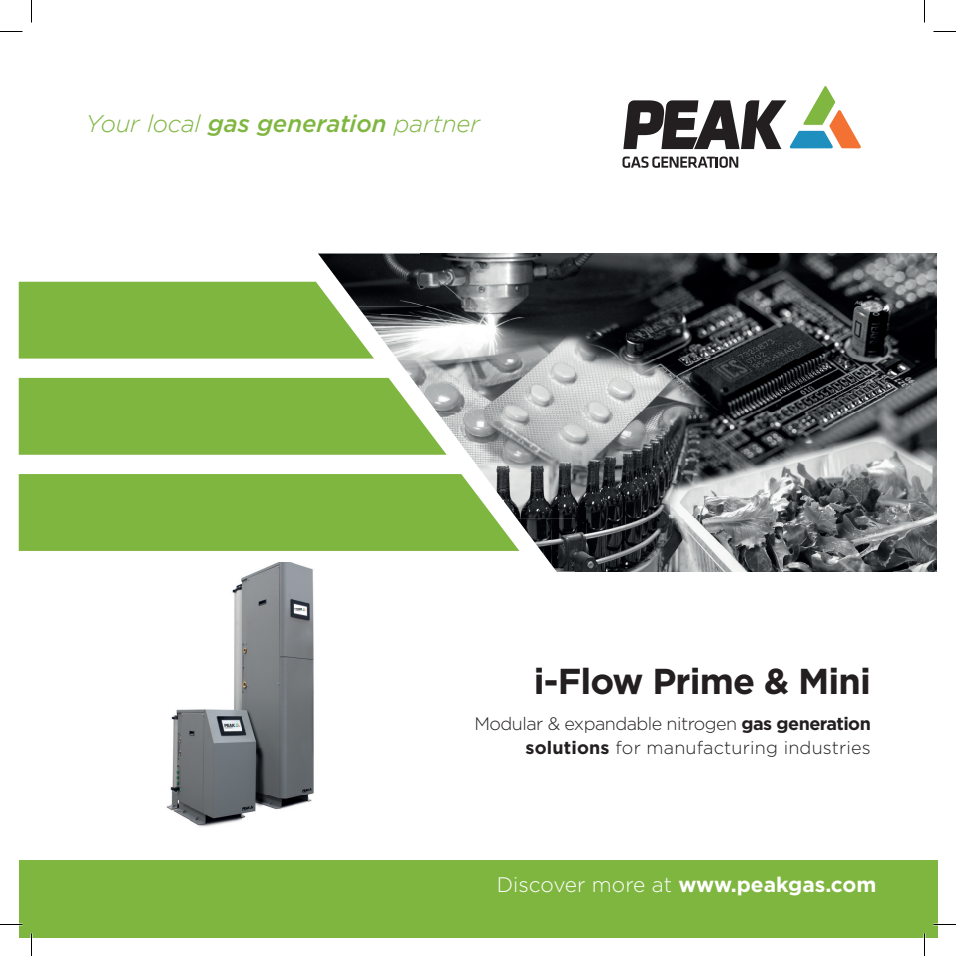
<style>
.page{position:relative;width:956px;height:956px;background:#fff}
.page>*{position:absolute;margin:0;border:0;box-sizing:border-box;transform-origin:0 0}
.t1{font:700 36px "Gotham";letter-spacing:-.025em;color:#231f20}
.t2{font:italic 300 24px "Gotham";letter-spacing:-.01em;color:#7fb640}
.t3{font:700 21px "Gotham";color:#fff}
.t4{font:300 18px/24px "Gotham";letter-spacing:-.005em;color:#231f20;text-align:right}
.s1{font-weight:500}
.s2{font-weight:700}
.s3{font-weight:300}
</style>
<div class="page">
<img style="left:166px;top:562px;width:148px;height:265px">
<div style="left:19px;top:860px;width:918px;height:77px;background:#7fb640"></div>
<div style="left:19px;top:474px;width:498px;height:77px;background:#7fb640"></div>
<div style="left:19px;top:282px;width:339px;height:77px;background:#7fb640"></div>
<div style="left:19px;top:378px;width:418px;height:77px;background:#7fb640"></div>
<img style="left:318px;top:254px;width:619px;height:53px">
<img style="left:358px;top:306px;width:579px;height:53px">
<img style="left:397px;top:359px;width:488px;height:54px">
<img style="left:885px;top:359px;width:52px;height:213px">
<img style="left:437px;top:412px;width:396px;height:54px">
<img style="left:833px;top:412px;width:52px;height:160px">
<img style="left:477px;top:466px;width:305px;height:53px">
<img style="left:782px;top:466px;width:52px;height:106px">
<img style="left:517px;top:519px;width:265px;height:53px">
<svg style="left:623px;top:86px;width:238px;height:63px"></svg>
<svg style="left:622px;top:156px;width:116px;height:12px"></svg>
<hr style="left:0;top:923px;width:22px;height:2px;background:#fff">
<hr style="left:933px;top:923px;width:23px;height:2px;background:#fff">
<hr style="left:923px;top:933px;width:2px;height:23px;background:#fff">
<svg style="left:0;top:31px;width:22px;height:1px"></svg>
<svg style="left:933px;top:31px;width:23px;height:1px"></svg>
<svg style="left:0;top:924px;width:22px;height:1px"></svg>
<svg style="left:933px;top:924px;width:23px;height:1px"></svg>
<svg style="left:31px;top:0;width:1px;height:23px"></svg>
<svg style="left:31px;top:933px;width:1px;height:23px"></svg>
<svg style="left:924px;top:0;width:1px;height:23px"></svg>
<svg style="left:924px;top:933px;width:1px;height:23px"></svg>
<h2 class="t2" style="left:86px;top:111px;width:395px">Your local <span class="s1">gas generation</span> partner</h2>
<h1 class="t1" style="left:534px;top:660px;width:338px">i-Flow Prime &amp; Mini</h1>
<p class="t4" style="left:475px;top:712px;width:398px">Modular &amp; expandable nitrogen <span class="s2">gas generation solutions</span> for manufacturing industries</p>
<p class="t3" style="left:497px;top:872px;width:381px"><span class="s3">Discover more at</span> www.peakgas.com</p>
</div>
